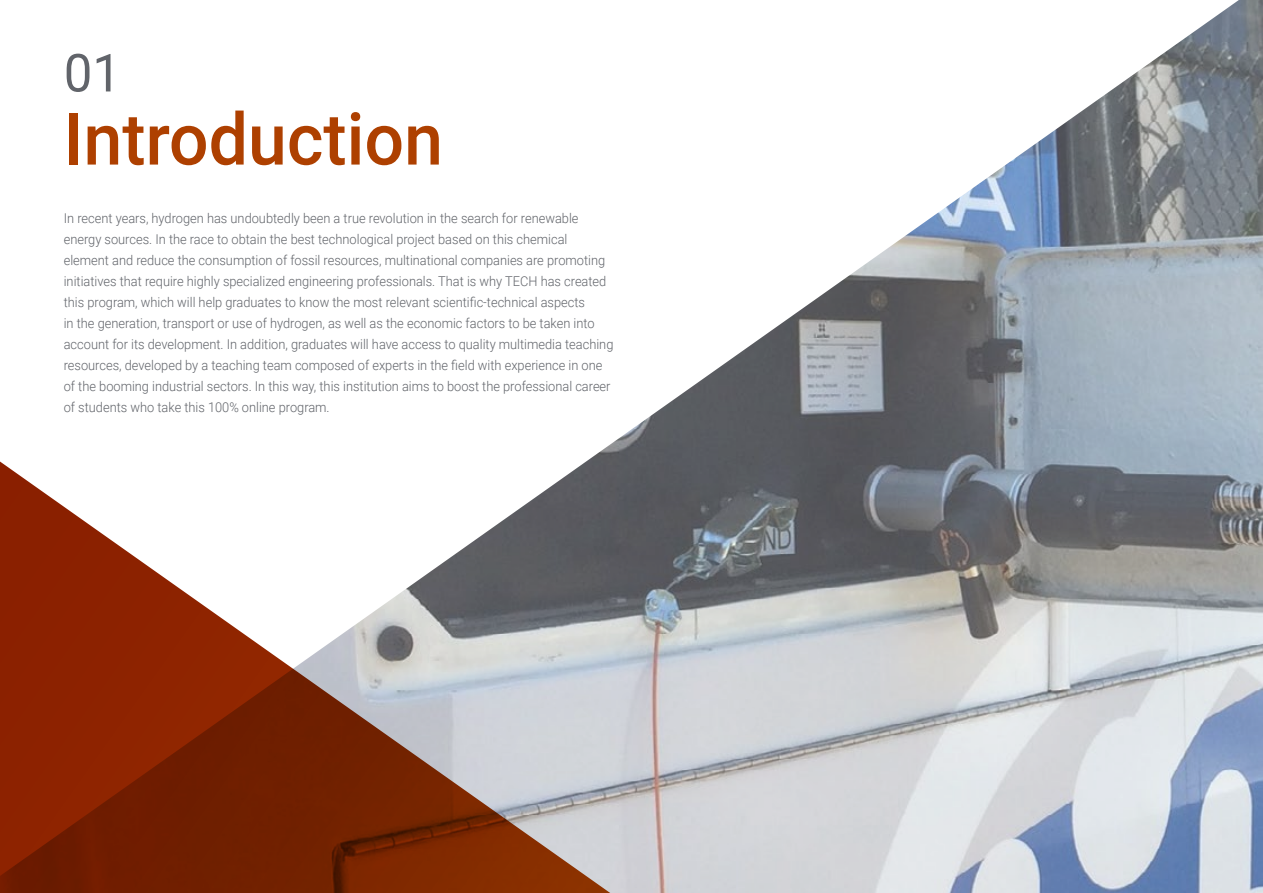
<style>
.page{position:relative;width:1263px;height:893px;background:#fff}
.page>*{position:absolute;margin:0;border:0;box-sizing:border-box;transform-origin:0 0}
.t1{font:500 72px "Roboto";color:#ae4000}
.t2{font:52.5px "Roboto";color:#61646a}
.t3{font:300 13.5px/21px "Roboto";color:#61646a;scale:.95 1}
</style>
<div class="page">
<img style="left:608px;top:0;width:655px;height:893px">
<svg style="left:0;top:446px;width:640px;height:447px"></svg>
<h2 class="t2" style="left:64px;top:36px;width:59px">01</h2>
<h1 class="t1" style="left:64px;top:89px;width:381px">Introduction</h1>
<p class="t3" style="left:64px;top:207px;width:580px">In recent years, hydrogen has undoubtedly been a true revolution in the search for renewable energy sources. In the race to obtain the best technological project based on this chemical element and reduce the consumption of fossil resources, multinational companies are promoting initiatives that require highly specialized engineering professionals. That is why TECH has created this program, which will help graduates to know the most relevant scientific-technical aspects<br>in the generation, transport or use of hydrogen, as well as the economic factors to be taken into account for its development. In addition, graduates will have access to quality multimedia teaching resources, developed by a teaching team composed of experts in the field with experience in one of the booming industrial sectors. In this way, this institution aims to boost the professional career of students who take this 100% online program.</p>
</div>
